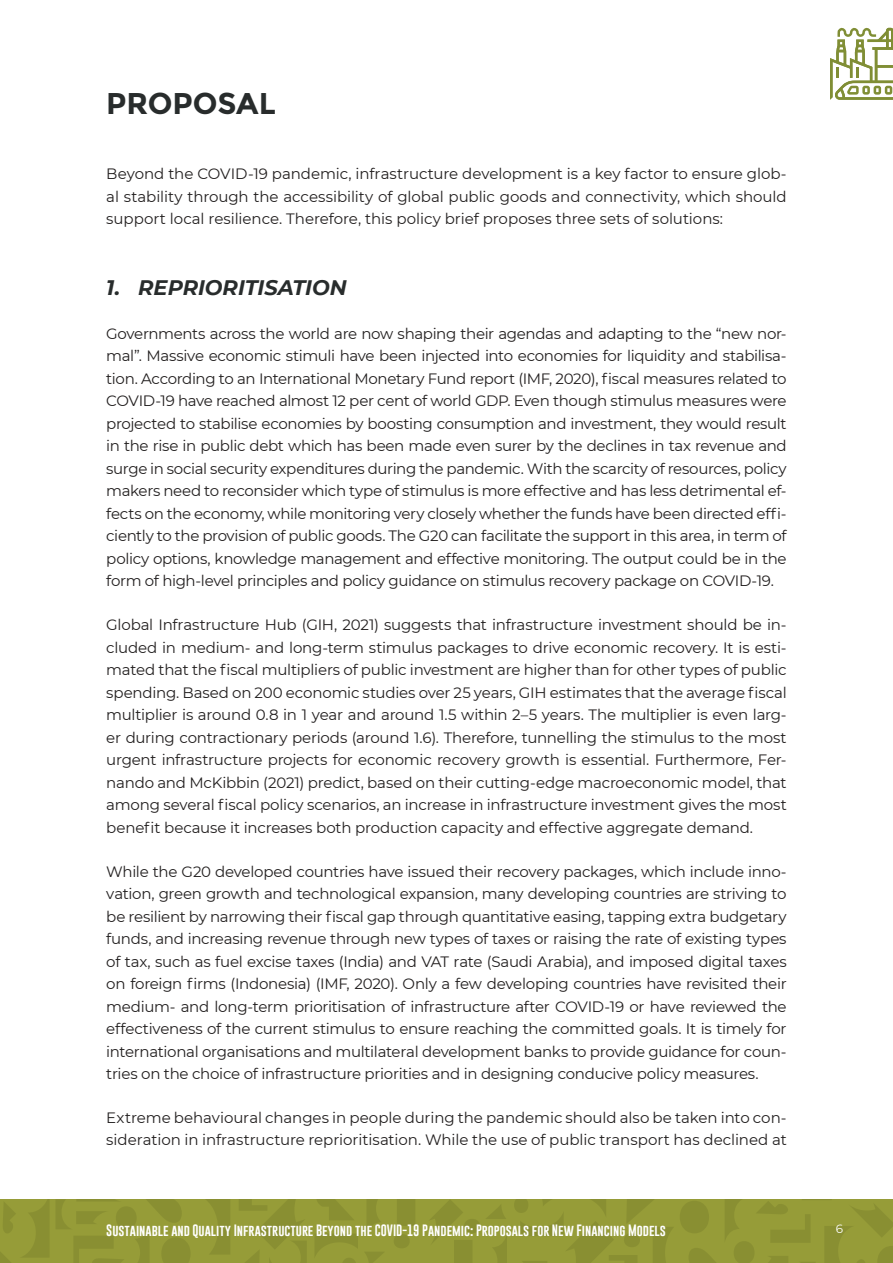
<style>
.page{position:relative;width:893px;height:1263px;background:#fff}
.page>*{position:absolute;margin:0;border:0;box-sizing:border-box;transform-origin:0 0}
.t1{font:700 30px "Montserrat";letter-spacing:-.005em;color:#282c2c}
.t2{font:italic 700 21px "Montserrat";letter-spacing:-.005em;color:#282c2c}
.t3{font:15px/22.5px "Montserrat";letter-spacing:-.01em;color:#221f1f;text-align:justify}
.t4{font:12px "Gobold";color:#fff}
.t5{font:12px "Montserrat";color:#fff}
</style>
<div class="page">
<div style="left:0;top:1199px;width:893px;height:64px;background:#969c38"></div>
<svg style="left:514px;top:1199px;width:379px;height:64px"></svg>
<svg style="left:430px;top:1200px;width:77px;height:63px"></svg>
<svg style="left:0;top:1199px;width:415px;height:64px"></svg>
<svg style="left:830px;top:27px;width:63px;height:73px"></svg>
<h1 class="t1" style="left:106px;top:91px;width:171px">PROPOSAL</h1>
<p class="t3" style="left:106px;top:163px;width:682px">Beyond the COVID-19 pandemic, infrastructure development is a key factor to ensure glob&shy;al stability through the accessibility of global public goods and connectivity, which should support local resilience. Therefore, this policy brief proposes three sets of solutions:</p>
<h2 class="t2" style="left:106px;top:276px;width:242px">1. REPRIORITISATION</h2>
<p class="t3" style="left:106px;top:322px;width:682px">Governments across the world are now shaping their agendas and adapting to the “new nor&shy;mal”. Massive economic stimuli have been injected into economies for liquidity and stabilisa&shy;tion. According to an International Monetary Fund report (IMF, 2020), fiscal measures related to COVID-19 have reached almost 12 per cent of world GDP. Even though stimulus measures were projected to stabilise economies by boosting consumption and investment, they would result in the rise in public debt which has been made even surer by the declines in tax revenue and surge in social security expenditures during the pandemic. With the scarcity of resources, policy makers need to reconsider which type of stimulus is more effective and has less detrimental ef&shy;fects on the economy, while monitoring very closely whether the funds have been directed effi&shy;ciently to the provision of public goods. The G20 can facilitate the support in this area, in term of policy options, knowledge management and effective monitoring. The output could be in the form of high-level principles and policy guidance on stimulus recovery package on COVID-19.</p>
<p class="t3" style="left:106px;top:613px;width:682px">Global Infrastructure Hub (GIH, 2021) suggests that infrastructure investment should be in&shy;cluded in medium- and long-term stimulus packages to drive economic recovery. It is esti&shy;mated that the fiscal multipliers of public investment are higher than for other types of public spending. Based on 200 economic studies over 25 years, GIH estimates that the average fiscal multiplier is around 0.8 in 1 year and around 1.5 within 2–5 years. The multiplier is even larg&shy;er during contractionary periods (around 1.6). Therefore, tunnelling the stimulus to the most urgent infrastructure projects for economic recovery growth is essential. Furthermore, Fer&shy;nando and McKibbin (2021) predict, based on their cutting-edge macroeconomic model, that among several fiscal policy scenarios, an increase in infrastructure investment gives the most benefit because it increases both production capacity and effective aggregate demand.</p>
<p class="t3" style="left:106px;top:859px;width:682px">While the G20 developed countries have issued their recovery packages, which include inno&shy;vation, green growth and technological expansion, many developing countries are striving to be resilient by narrowing their fiscal gap through quantitative easing, tapping extra budgetary funds, and increasing revenue through new types of taxes or raising the rate of existing types of tax, such as fuel excise taxes (India) and VAT rate (Saudi Arabia), and imposed digital taxes on foreign firms (Indonesia) (IMF, 2020). Only a few developing countries have revisited their medium- and long-term prioritisation of infrastructure after COVID-19 or have reviewed the effectiveness of the current stimulus to ensure reaching the committed goals. It is timely for international organisations and multilateral development banks to provide guidance for coun&shy;tries on the choice of infrastructure priorities and in designing conducive policy measures.</p>
<p class="t3" style="left:106px;top:1107px;width:682px">Extreme behavioural changes in people during the pandemic should also be taken into con&shy;sideration in infrastructure reprioritisation. While the use of public transport has declined at</p>
<p class="t4" style="left:106px;top:1224px;width:561px">Sustainable and Quality Infrastructure Beyond the COVID-19 Pandemic: Proposals for New Financing Models</p>
<p class="t5" style="left:836px;top:1223px;width:9px">6</p>
</div>
